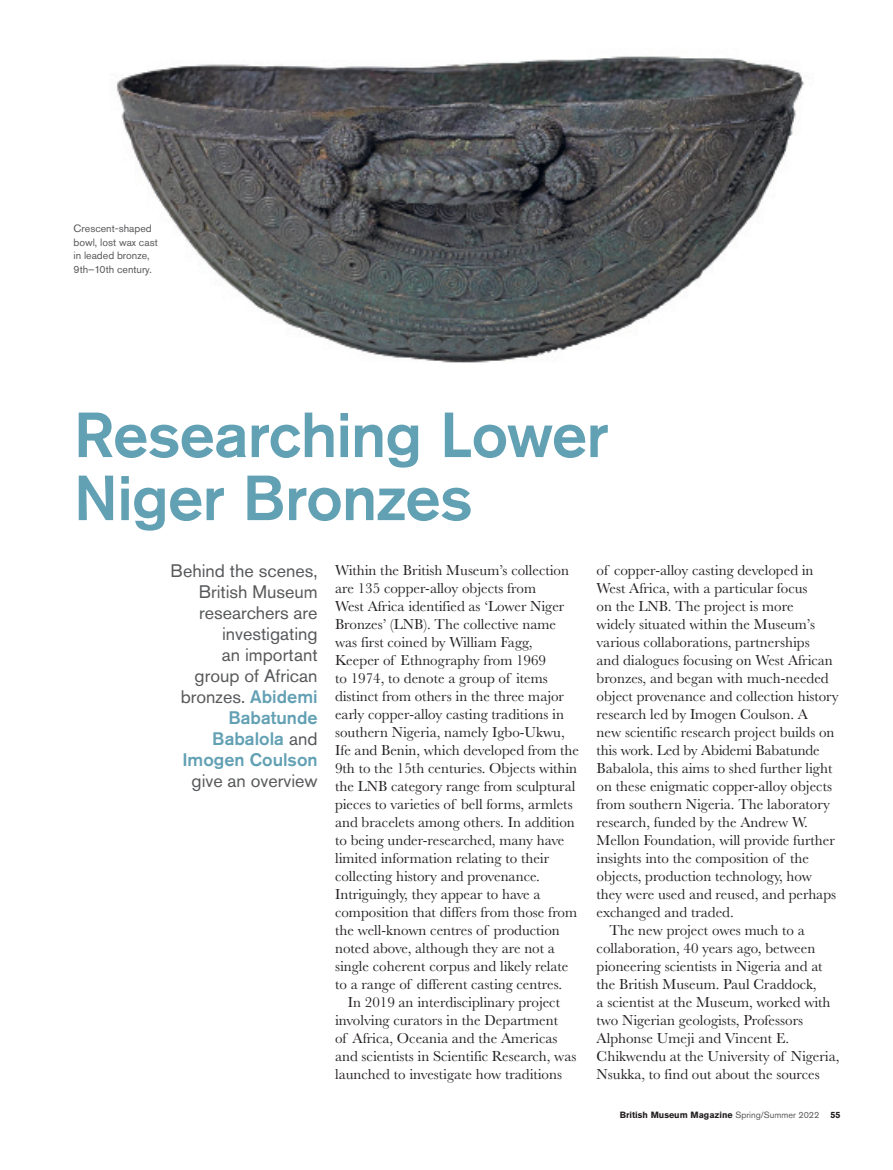
<style>
.page{position:relative;width:893px;height:1170px;background:#fff}
.page>*{position:absolute;margin:0;border:0;box-sizing:border-box;transform-origin:0 0}
.t1{font:500 63px/63px "Akzidenz Grotesk Pro";letter-spacing:-.015em;color:#62a0b4}
.t2{font:18px/21px "Akzidenz Grotesk Pro";color:#57585a;text-align:right}
.t3{font:15px/18px "Baskerville MT Pro";color:#231f20}
.t4{font:10.5px/13.5px "Akzidenz Grotesk Pro";color:#57585a}
.t5{font:700 9px "Akzidenz Grotesk Pro";color:#231f20}
.s1{font-weight:500;color:#62a0b4}
.s2{font-weight:400;color:#57585a}
</style>
<div class="page">
<img style="left:116px;top:56px;width:688px;height:307px">
<p class="t4" style="left:74px;top:222px;width:86px">Crescent-shaped bowl, lost wax cast in leaded bronze,<br>9th–10th century.</p>
<h1 class="t1" style="left:74px;top:402px;width:537px">Researching Lower<br>Niger Bronzes</h1>
<p class="t2" style="left:171px;top:560px;width:149px">Behind the scenes,<br>British Museum researchers are investigating<br>an important<br>group of African bronzes. <span class="s1">Abidemi<br>Babatunde<br>Babalola</span> and<br><span class="s1">Imogen Coulson </span>give an overview</p>
<p class="t3" style="left:335px;top:560px;width:246px">Within the British Museum’s collection are 135 copper-alloy objects from<br>West Africa identified as ‘Lower Niger Bronzes’ (LNB). The collective name was first coined by William Fagg, Keeper of Ethnography from 1969<br>to 1974, to denote a group of items distinct from others in the three major early copper-alloy casting traditions in southern Nigeria, namely Igbo-Ukwu, Ife and Benin, which developed from the 9th to the 15th centuries. Objects within the LNB category range from sculptural pieces to varieties of bell forms, armlets and bracelets among others. In addition to being under-researched, many have limited information relating to their collecting history and provenance.<br>Intriguingly, they appear to have a composition that differs from those from the well-known centres of production noted above, although they are not a single coherent corpus and likely relate to a range of different casting centres.</p>
<p class="t3" style="left:335px;top:992px;width:243px;text-indent:13px">In 2019 an interdisciplinary project involving curators in the Department<br>of Africa, Oceania and the Americas and scientists in Scientific Research, was launched to investigate how traditions</p>
<p class="t3" style="left:597px;top:560px;width:244px">of copper-alloy casting developed in West Africa, with a particular focus<br>on the LNB. The project is more<br>widely situated within the Museum’s various collaborations, partnerships<br>and dialogues focusing on West African bronzes, and began with much-needed object provenance and collection history research led by Imogen Coulson. A<br>new scientific research project builds on this work. Led by Abidemi Babatunde Babalola, this aims to shed further light on these enigmatic copper-alloy objects from southern Nigeria. The laboratory research, funded by the Andrew W.<br>Mellon Foundation, will provide further insights into the composition of the objects, production technology, how they were used and reused, and perhaps exchanged and traded.</p>
<p class="t3" style="left:597px;top:920px;width:244px;text-indent:13px">The new project owes much to a collaboration, 40 years ago, between pioneering scientists in Nigeria and at the British Museum. Paul Craddock,<br>a scientist at the Museum, worked with two Nigerian geologists, Professors Alphonse Umeji and Vincent E.<br>Chikwendu at the University of Nigeria, Nsukka, to find out about the sources</p>
<p class="t5" style="left:620px;top:1108px;width:222px">British Museum Magazine <span class="s2">Spring/Summer 2022</span> 55</p>
</div>
